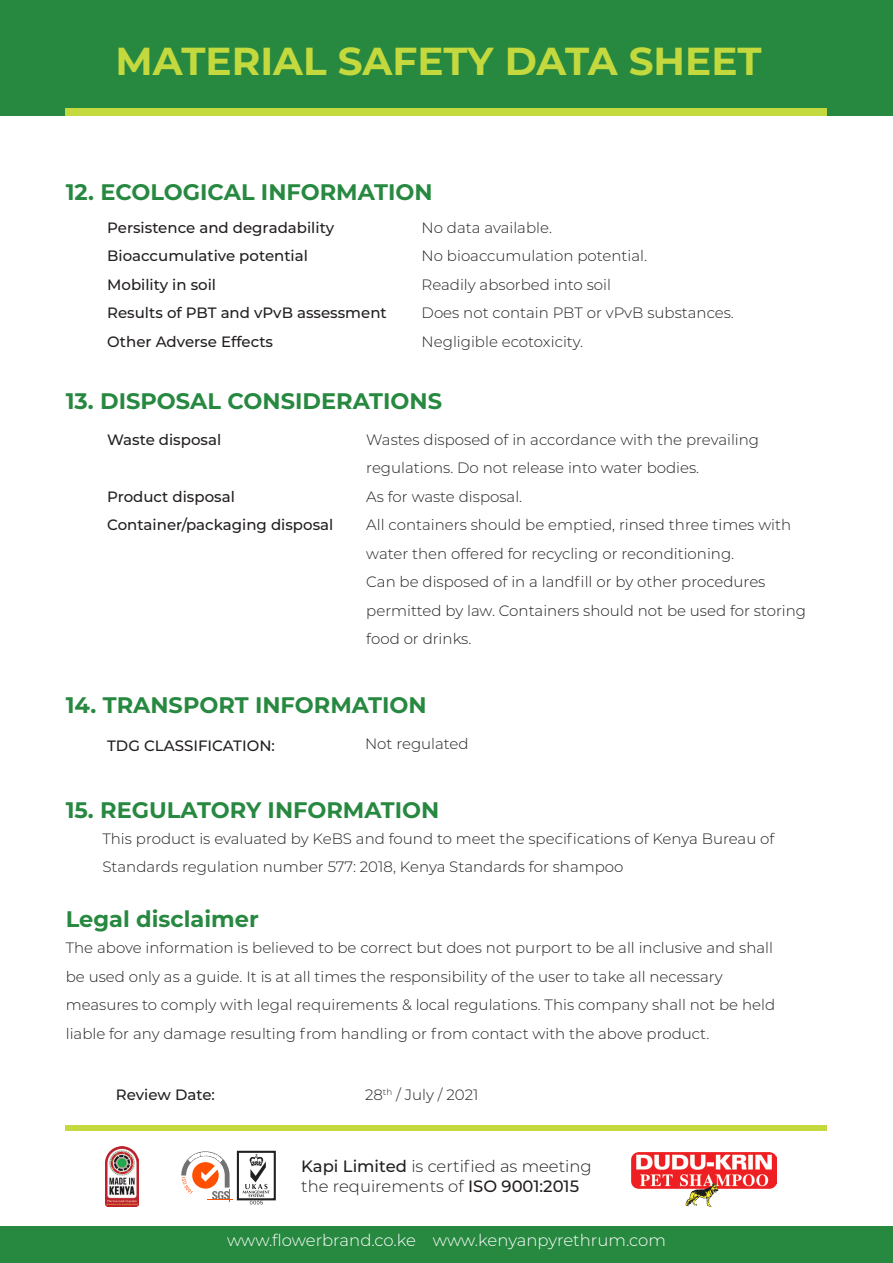
<style>
.page{position:relative;width:893px;height:1263px;background:#fff}
.page>*{position:absolute;margin:0;border:0;box-sizing:border-box;transform-origin:0 0}
.t1{font:700 39px "Montserrat";color:#c4d93e}
.t2{font:700 22.5px "Montserrat";color:#278840}
.t3{font:300 16.5px "Montserrat";letter-spacing:-.005em;color:#fff}
.t4{font:300 16.35px/19.8px "Montserrat";color:#231f20}
.t5{font:300 15px/28.5px "Montserrat";color:#231f20}
.t6{font:500 15px/28.5px "Montserrat";color:#231f20}
.s1{font-weight:500}
</style>
<div class="page">
<div style="left:0;top:0;width:893px;height:115px;background:#278840"></div>
<div style="left:66px;top:108px;width:761px;height:7px;background:#c4d93e"></div>
<img style="left:105px;top:1146px;width:33px;height:60px">
<svg style="left:181px;top:1151px;width:52px;height:50px"></svg>
<div style="left:237px;top:1151px;width:39px;height:49px;border:2px solid #231f20"></div>
<svg style="left:243px;top:1154px;width:27px;height:50px"></svg>
<img style="left:631px;top:1152px;width:145px;height:54px">
<div style="left:66px;top:1125px;width:761px;height:6px;background:#c4d93e"></div>
<div style="left:0;top:1226px;width:893px;height:37px;background:#278840"></div>
<h1 class="t1" style="left:116px;top:33px;width:647px">MATERIAL SAFETY DATA SHEET</h1>
<h2 class="t2" style="left:66px;top:176px;width:368px">12. ECOLOGICAL INFORMATION</h2>
<p class="t6" style="left:107px;top:212px;width:281px">Persistence and degradability<br>Bioaccumulative potential<br>Mobility in soil<br>Results of PBT and vPvB assessment<br>Other Adverse Effects</p>
<p class="t5" style="left:422px;top:213px;width:314px">No data available.<br>No bioaccumulation potential.<br>Readily absorbed into soil<br>Does not contain PBT or vPvB substances.<br>Negligible ecotoxicity.</p>
<h2 class="t2" style="left:66px;top:385px;width:378px">13. DISPOSAL CONSIDERATIONS</h2>
<p class="t6" style="left:107px;top:424px;width:116px">Waste disposal</p>
<p class="t6" style="left:107px;top:481px;width:228px">Product disposal<br>Container/packaging disposal</p>
<p class="t5" style="left:366px;top:424px;width:441px">Wastes disposed of in accordance with the prevailing regulations. Do not release into water bodies.<br>As for waste disposal.<br>All containers should be emptied, rinsed three times with water then offered for recycling or reconditioning.<br>Can be disposed of in a landfill or by other procedures permitted by law. Containers should not be used for storing food or drinks.</p>
<h2 class="t2" style="left:66px;top:689px;width:362px">14. TRANSPORT INFORMATION</h2>
<p class="t6" style="left:107px;top:731px;width:169px">TDG CLASSIFICATION:</p>
<p class="t5" style="left:365px;top:728px;width:105px">Not regulated</p>
<h2 class="t2" style="left:66px;top:793px;width:375px">15. REGULATORY INFORMATION</h2>
<p class="t5" style="left:102px;top:824px;width:673px">This product is evaluated by KeBS and found to meet the specifications of Kenya Bureau of<br>Standards regulation number 577: 2018, Kenya Standards for shampoo</p>
<h2 class="t2" style="left:66px;top:902px;width:195px">Legal disclaimer</h2>
<p class="t5" style="left:66px;top:933px;width:711px">The above information is believed to be correct but does not purport to be all inclusive and shall be used only as a guide. It is at all times the responsibility of the user to take all necessary measures to comply with legal requirements &amp; local regulations. This company shall not be held liable for any damage resulting from handling or from contact with the above product.</p>
<p class="t6" style="left:116px;top:1080px;width:100px">Review Date:</p>
<p class="t5" style="left:365px;top:1080px;width:115px">28<sup>th</sup> / July / 2021</p>
<p class="t4" style="left:301px;top:1156px;width:292px"><span class="s1">Kapi Limited</span> is certified as meeting the requirements of <span class="s1">ISO 9001:2015</span></p>
<p class="t3" style="left:227px;top:1229px;width:440px">www.flowerbrand.co.ke www.kenyanpyrethrum.com</p>
</div>
